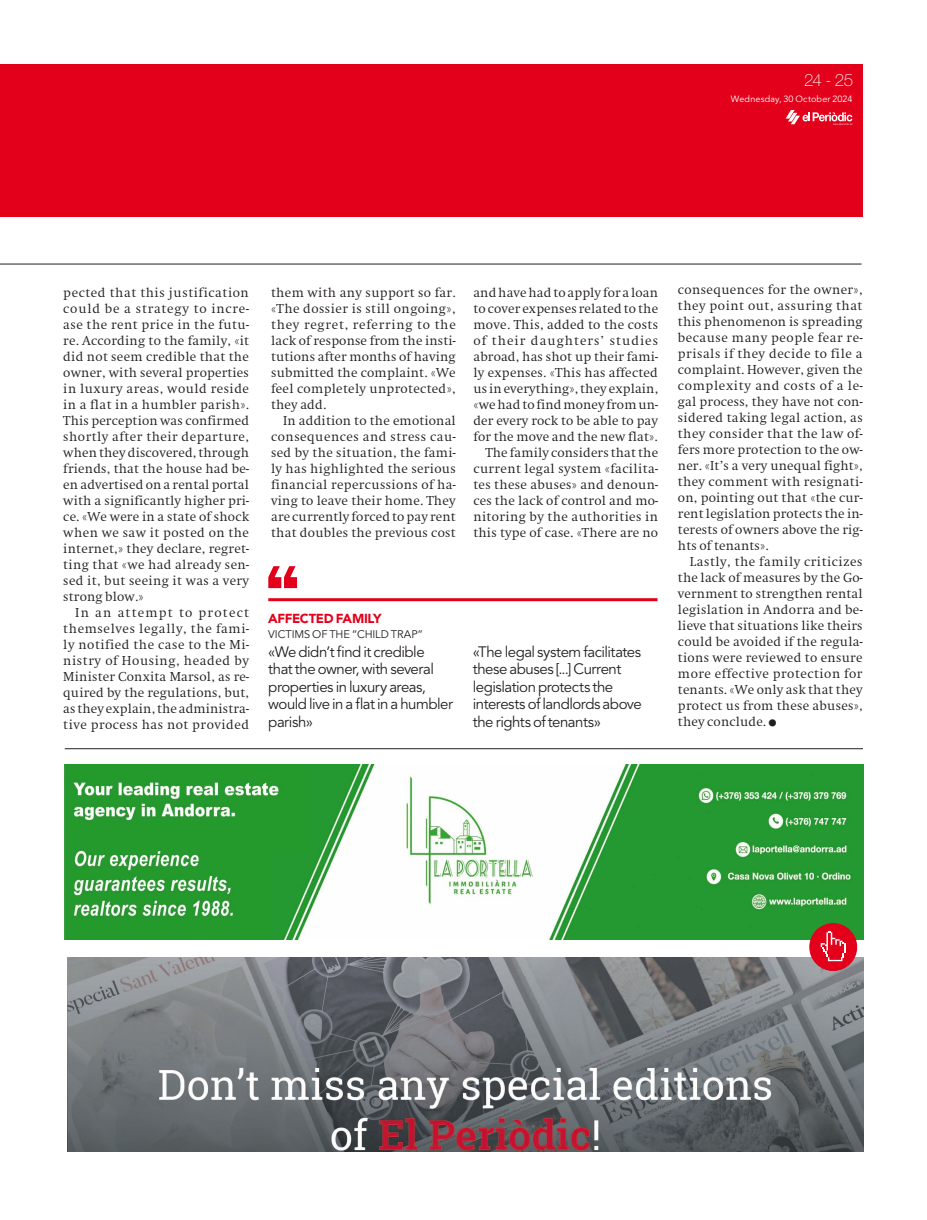
<style>
.page{position:relative;width:927px;height:1220px;background:#fff}
.page>*{position:absolute;margin:0;border:0;box-sizing:border-box;transform-origin:0 0}
.t1{font:100 17px "Helvetica Neue LT Std";color:#fff}
.t2{font:15px/17.5px "Avenir LT Std";letter-spacing:-.035em;color:#231f20}
.t3{font:900 13px "Avenir LT Std";letter-spacing:-.025em;color:#e2001a}
.Txt_Sangría{font:300 12.5px/16px "Swift ND Std";letter-spacing:.015em;color:#231f20;text-align:justify}
.t4{font:11px "Avenir LT Std";letter-spacing:-.01em;color:#231f20}
.t5{font:9px "Avenir LT Std";letter-spacing:.02em;color:#fff}
</style>
<div class="page">
<img style="left:67px;top:958px;width:797px;height:193px">
<div style="left:0;top:64px;width:862px;height:153px;background:#e2001a"></div>
<svg style="left:785px;top:110px;width:67px;height:15px"></svg>
<hr style="left:65px;top:748px;width:798px;height:1px;background:#231f20">
<img style="left:65px;top:764px;width:798px;height:175px">
<svg style="left:809px;top:923px;width:48px;height:48px;background:#c8353d"></svg>
<hr style="left:0;top:264px;width:861px;height:1px;background:#231f20">
<hr style="left:268px;top:598px;width:389px;height:3px;background:#e2001a">
<svg style="left:268px;top:566px;width:29px;height:22px"></svg>
<p class="t1" style="left:804px;top:70px;width:51px">24 - 25</p>
<p class="t5" style="left:731px;top:94px;width:123px">Wednesday, 30 October 2024</p>
<p class="Txt_Sangría" style="left:63px;top:285px;width:187px">pected that this justification could be a strategy to incre&shy;ase the rent price in the futu&shy;re. According to the family, «it did not seem credible that the owner, with several properties in luxury areas, would reside in a flat in a humbler parish».<br>This perception was confirmed shortly after their departure, when they discovered, through friends, that the house had be&shy;en advertised on a rental portal with a significantly higher pri&shy;ce. «We were in a state of shock when we saw it posted on the internet,» they declare, regret&shy;ting that «we had already sen&shy;sed it, but seeing it was a very strong blow.»</p>
<p class="Txt_Sangría" style="left:63px;top:605px;width:187px;text-indent:12px">In an attempt to protect themselves legally, the fami&shy;ly notified the case to the Mi&shy;nistry of Housing, headed by Minister Conxita Marsol, as re&shy;quired by the regulations, but, as they explain, the administra&shy;tive process has not provided</p>
<p class="Txt_Sangría" style="left:271px;top:285px;width:186px">them with any support so far. «The dossier is still ongoing», they regret, referring to the lack of response from the insti&shy;tutions after months of having submitted the complaint. «We feel completely unprotected», they add.</p>
<p class="Txt_Sangría" style="left:271px;top:413px;width:186px;text-indent:12px">In addition to the emotional consequences and stress cau&shy;sed by the situation, the fami&shy;ly has highlighted the serious financial repercussions of ha&shy;ving to leave their home. They are currently forced to pay rent that doubles the previous cost</p>
<p class="Txt_Sangría" style="left:473px;top:285px;width:186px">and have had to apply for a loan to cover expenses related to the move. This, added to the costs of their daughters’ studies abroad, has shot up their fami&shy;ly expenses. «This has affected us in everything», they explain, «we had to find money from un&shy;der every rock to be able to pay for the move and the new flat».</p>
<p class="Txt_Sangría" style="left:473px;top:445px;width:186px;text-indent:12px">The family considers that the current legal system «facilita&shy;tes these abuses» and denoun&shy;ces the lack of control and mo&shy;nitoring by the authorities in this type of case. «There are no</p>
<p class="t3" style="left:268px;top:611px;width:115px">AFFECTED FAMILY</p>
<p class="t2" style="left:268px;top:643px;width:186px">«We didn’t find it credible<br>that the owner, with several properties in luxury areas, would live in a flat in a humbler parish»</p>
<p class="t2" style="left:473px;top:643px;width:170px">«The legal system facilitates these abuses [...] Current legislation protects the interests of landlords above the rights of tenants»</p>
<p class="t4" style="left:268px;top:628px;width:157px">VICTIMS OF THE “CHILD TRAP”</p>
<p class="Txt_Sangría" style="left:678px;top:282px;width:186px">consequences for the owner», they point out, assuring that this phenomenon is spreading because many people fear re&shy;prisals if they decide to file a complaint. However, given the complexity and costs of a le&shy;gal process, they have not con&shy;sidered taking legal action, as they consider that the law of&shy;fers more protection to the ow&shy;ner. «It’s a very unequal fight», they comment with resignati&shy;on, pointing out that «the cur&shy;rent legislation protects the in&shy;terests of owners above the rig&shy;hts of tenants».</p>
<p class="Txt_Sangría" style="left:678px;top:554px;width:186px;text-indent:12px">Lastly, the family criticizes the lack of measures by the Go&shy;vernment to strengthen rental legislation in Andorra and be&shy;lieve that situations like theirs could be avoided if the regula&shy;tions were reviewed to ensure more effective protection for tenants. «We only ask that they protect us from these abuses», they conclude.</p>
</div>
